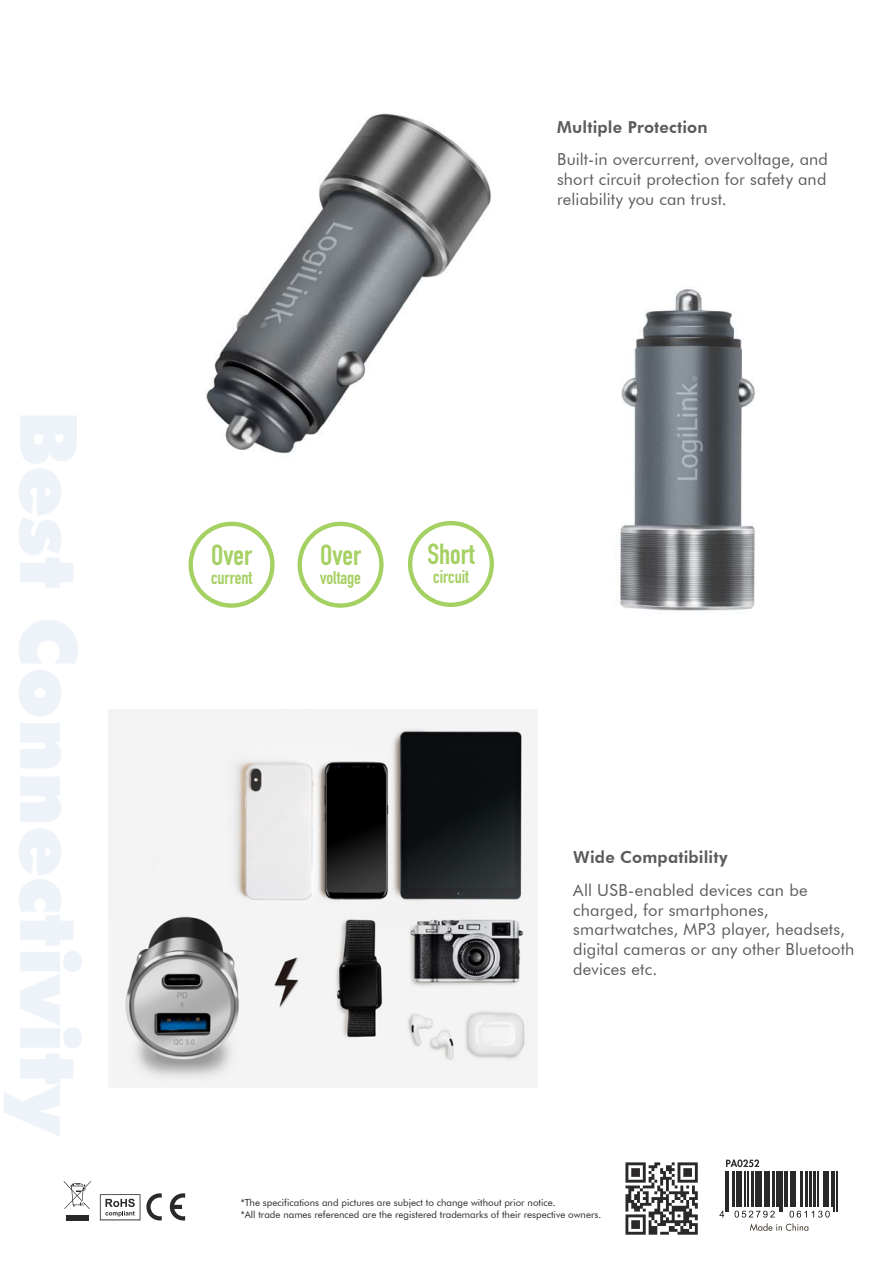
<style>
.page{position:relative;width:893px;height:1263px;background:#fff}
.page>*{position:absolute;margin:0;border:0;box-sizing:border-box;transform-origin:0 0}
.t1{font:700 28.65px "DIN Condensed";color:#a5d062}
.t2{font:700 18.3px "DIN Condensed";color:#a5d062}
.t3{font:16.5px/19.8px "Futura BT";letter-spacing:.01em;color:#5b5b5e}
.t4{font:800 16.5px "Futura BT";letter-spacing:.01em;color:#5b5b5e}
.t5{font:9.75px/11.7px "Futura BT";color:#2b2829}
</style>
<div class="page">
<svg style="left:100px;top:1194px;width:40px;height:26px"></svg>
<svg style="left:64px;top:1181px;width:27px;height:28px"></svg>
<div style="left:66px;top:1215px;width:23px;height:5px;background:#2b2829"></div>
<svg style="left:146px;top:1193px;width:16px;height:27px"></svg>
<svg style="left:170px;top:1193px;width:15px;height:27px"></svg>
<img style="left:206px;top:113px;width:285px;height:343px">
<img style="left:620px;top:289px;width:135px;height:322px">
<img style="left:108px;top:709px;width:429px;height:379px">
<svg style="left:189px;top:522px;width:86px;height:86px"></svg>
<svg style="left:298px;top:522px;width:86px;height:86px"></svg>
<svg style="left:408px;top:521px;width:86px;height:86px"></svg>
<svg style="left:750px;top:1223px;width:58px;height:8px"></svg>
<svg style="left:625px;top:1162px;width:73px;height:73px"></svg>
<svg style="left:726px;top:1159px;width:33px;height:8px"></svg>
<svg style="left:719px;top:1211px;width:5px;height:6px"></svg>
<svg style="left:735px;top:1211px;width:40px;height:6px"></svg>
<svg style="left:790px;top:1211px;width:40px;height:6px"></svg>
<hr style="left:725px;top:1171px;width:1px;height:41px;background:#2b2829">
<hr style="left:728px;top:1171px;width:1px;height:41px;background:#2b2829">
<hr style="left:732px;top:1171px;width:3px;height:36px;background:#2b2829">
<hr style="left:736px;top:1171px;width:1px;height:36px;background:#2b2829">
<hr style="left:738px;top:1171px;width:4px;height:36px;background:#2b2829">
<hr style="left:744px;top:1171px;width:1px;height:36px;background:#2b2829">
<hr style="left:748px;top:1171px;width:1px;height:36px;background:#2b2829">
<hr style="left:751px;top:1171px;width:2px;height:36px;background:#2b2829">
<hr style="left:755px;top:1171px;width:3px;height:36px;background:#2b2829">
<hr style="left:759px;top:1171px;width:3px;height:36px;background:#2b2829">
<hr style="left:764px;top:1171px;width:1px;height:36px;background:#2b2829">
<hr style="left:767px;top:1171px;width:3px;height:36px;background:#2b2829">
<hr style="left:772px;top:1171px;width:3px;height:36px;background:#2b2829">
<hr style="left:776px;top:1171px;width:2px;height:36px;background:#2b2829">
<hr style="left:779px;top:1171px;width:2px;height:41px;background:#2b2829">
<hr style="left:782px;top:1171px;width:1px;height:41px;background:#2b2829">
<hr style="left:784px;top:1171px;width:4px;height:36px;background:#2b2829">
<hr style="left:790px;top:1171px;width:1px;height:36px;background:#2b2829">
<hr style="left:792px;top:1171px;width:1px;height:36px;background:#2b2829">
<hr style="left:795px;top:1171px;width:1px;height:36px;background:#2b2829">
<hr style="left:801px;top:1171px;width:2px;height:36px;background:#2b2829">
<hr style="left:805px;top:1171px;width:3px;height:36px;background:#2b2829">
<hr style="left:809px;top:1171px;width:2px;height:36px;background:#2b2829">
<hr style="left:814px;top:1171px;width:2px;height:36px;background:#2b2829">
<hr style="left:817px;top:1171px;width:1px;height:36px;background:#2b2829">
<hr style="left:823px;top:1171px;width:1px;height:36px;background:#2b2829">
<hr style="left:825px;top:1171px;width:4px;height:36px;background:#2b2829">
<hr style="left:831px;top:1171px;width:1px;height:36px;background:#2b2829">
<hr style="left:834px;top:1171px;width:1px;height:41px;background:#2b2829">
<hr style="left:836px;top:1171px;width:1px;height:41px;background:#2b2829">
<p class="t4" style="left:557px;top:120px;width:152px">Multiple Protection</p>
<p class="t3" style="left:557px;top:151px;width:272px;text-align:justify">Built-in overcurrent, overvoltage, and short circuit protection for safety and reliability you can trust.</p>
<h1 class="t1" style="left:211px;top:544px;width:42px">Over</h1>
<p class="t2" style="left:211px;top:570px;width:43px">current</p>
<h1 class="t1" style="left:320px;top:544px;width:42px">Over</h1>
<p class="t2" style="left:320px;top:570px;width:42px">voltage</p>
<h1 class="t1" style="left:427px;top:543px;width:49px">Short</h1>
<p class="t2" style="left:433px;top:570px;width:37px">circuit</p>
<p class="t4" style="left:573px;top:850px;width:156px">Wide Compatibility</p>
<p class="t3" style="left:573px;top:881px;width:283px">All USB-enabled devices can be charged, for smartphones, smartwatches, MP3 player, headsets, digital cameras or any other Bluetooth devices etc.</p>
<p class="t5" style="left:241px;top:1197px;width:362px">*The specifications and pictures are subject to change without prior notice.<br>*All trade names referenced are the registered trademarks of their respective owners.</p>
</div>
